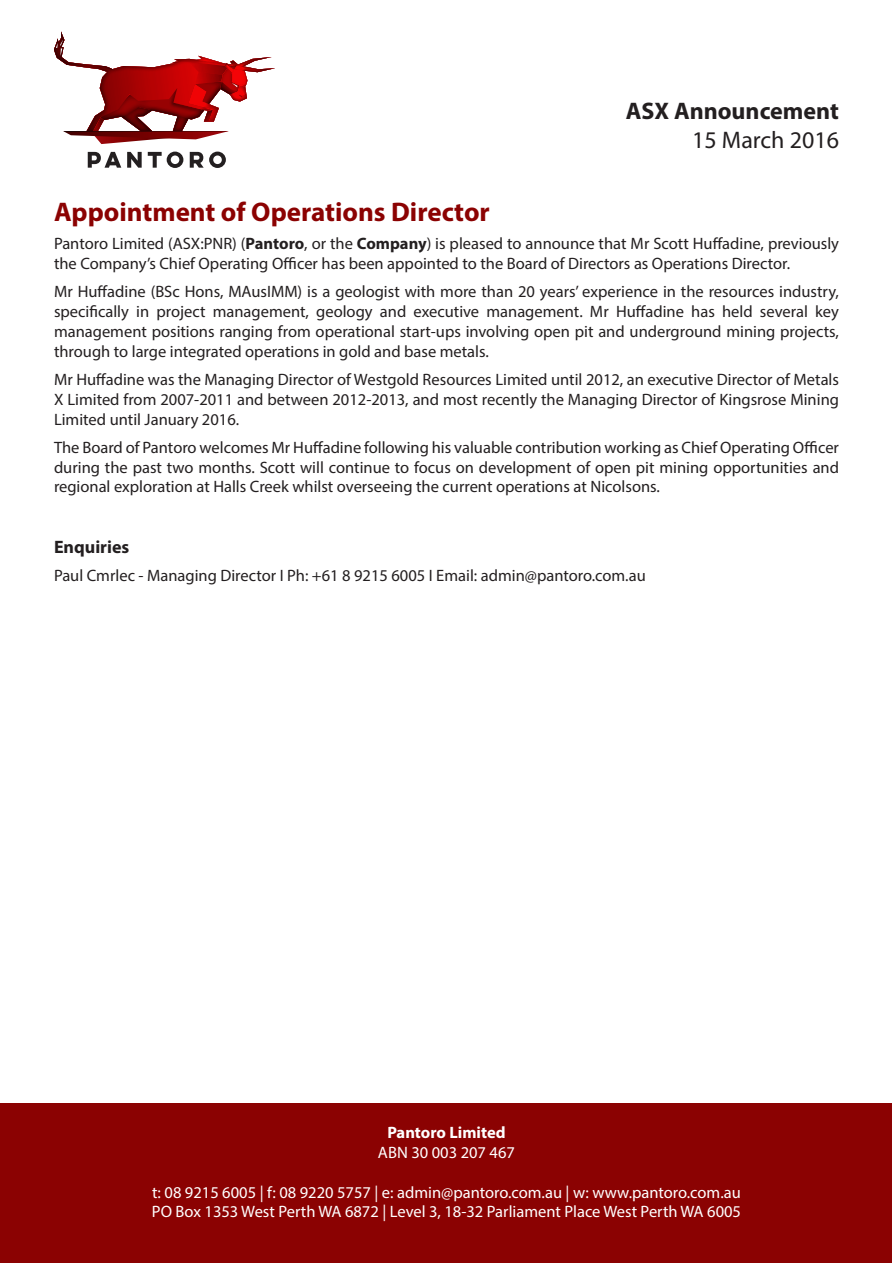
<style>
.page{position:relative;width:893px;height:1263px;background:#fff}
.page>*{position:absolute;margin:0;border:0;box-sizing:border-box;transform-origin:0 0}
.Heading_1{font:700 27px "Myriad Pro";color:#8b0202}
.t1{font:700 24px "Myriad Pro";color:#231f20}
.t2{font:24px "Myriad Pro";color:#231f20}
.Heading_2{font:700 18px "Myriad Pro";color:#231f20}
.t3{font:16.5px/19.8px "Myriad Pro";color:#231f20;text-align:justify}
.t4{font:16.5px "Myriad Pro";color:#fff}
.t5{font:700 16.5px "Myriad Pro";color:#fff}
.s1{font-weight:700}
</style>
<div class="page">
<div style="left:1px;top:1103px;width:891px;height:160px;background:#8b0202"></div>
<svg style="left:54px;top:32px;width:221px;height:112px"></svg>
<svg style="left:88px;top:152px;width:33px;height:16px"></svg>
<svg style="left:127px;top:152px;width:15px;height:16px"></svg>
<svg style="left:148px;top:152px;width:35px;height:16px"></svg>
<svg style="left:190px;top:152px;width:36px;height:16px"></svg>
<p class="t1" style="left:626px;top:95px;width:215px">ASX Announcement</p>
<p class="t2" style="left:692px;top:125px;width:148px">15 March 2016</p>
<p class="Heading_1" style="left:54px;top:194px;width:437px">Appointment of Operations Director</p>
<p class="t3" style="left:54px;top:233px;width:786px">Pantoro Limited (ASX:PNR) (<span class="s1">Pantoro</span>, or the <span class="s1">Company</span>) is pleased to announce that Mr Scott Huffadine, previously the Company’s Chief Operating Officer has been appointed to the Board of Directors as Operations Director.</p>
<p class="t3" style="left:54px;top:282px;width:786px">Mr Huffadine (BSc Hons, MAusIMM) is a geologist with more than 20 years’ experience in the resources industry, specifically in project management, geology and executive management. Mr Huffadine has held several key management positions ranging from operational start-ups involving open pit and underground mining projects, through to large integrated operations in gold and base metals.</p>
<p class="t3" style="left:54px;top:369px;width:786px">Mr Huffadine was the Managing Director of Westgold Resources Limited until 2012, an executive Director of Metals X Limited from 2007-2011 and between 2012-2013, and most recently the Managing Director of Kingsrose Mining Limited until January 2016.</p>
<p class="t3" style="left:54px;top:437px;width:787px">The Board of Pantoro welcomes Mr Huffadine following his valuable contribution working as Chief Operating Officer during the past two months. Scott will continue to focus on development of open pit mining opportunities and regional exploration at Halls Creek whilst overseeing the current operations at Nicolsons.</p>
<p class="Heading_2" style="left:54px;top:535px;width:77px">Enquiries</p>
<p class="t3" style="left:54px;top:565px;width:593px">Paul Cmrlec - Managing Director I Ph: +61 8 9215 6005 I Email: admin@pantoro.com.au</p>
<p class="t5" style="left:387px;top:1122px;width:120px">Pantoro Limited</p>
<p class="t4" style="left:378px;top:1142px;width:138px">ABN 30 003 207 467</p>
<p class="t4" style="left:152px;top:1182px;width:590px">t: 08 9215 6005 | f: 08 9220 5757 | e: admin@pantoro.com.au | w: www.pantoro.com.au</p>
<p class="t4" style="left:152px;top:1202px;width:591px">PO Box 1353 West Perth WA 6872 | Level 3, 18-32 Parliament Place West Perth WA 6005</p>
</div>
